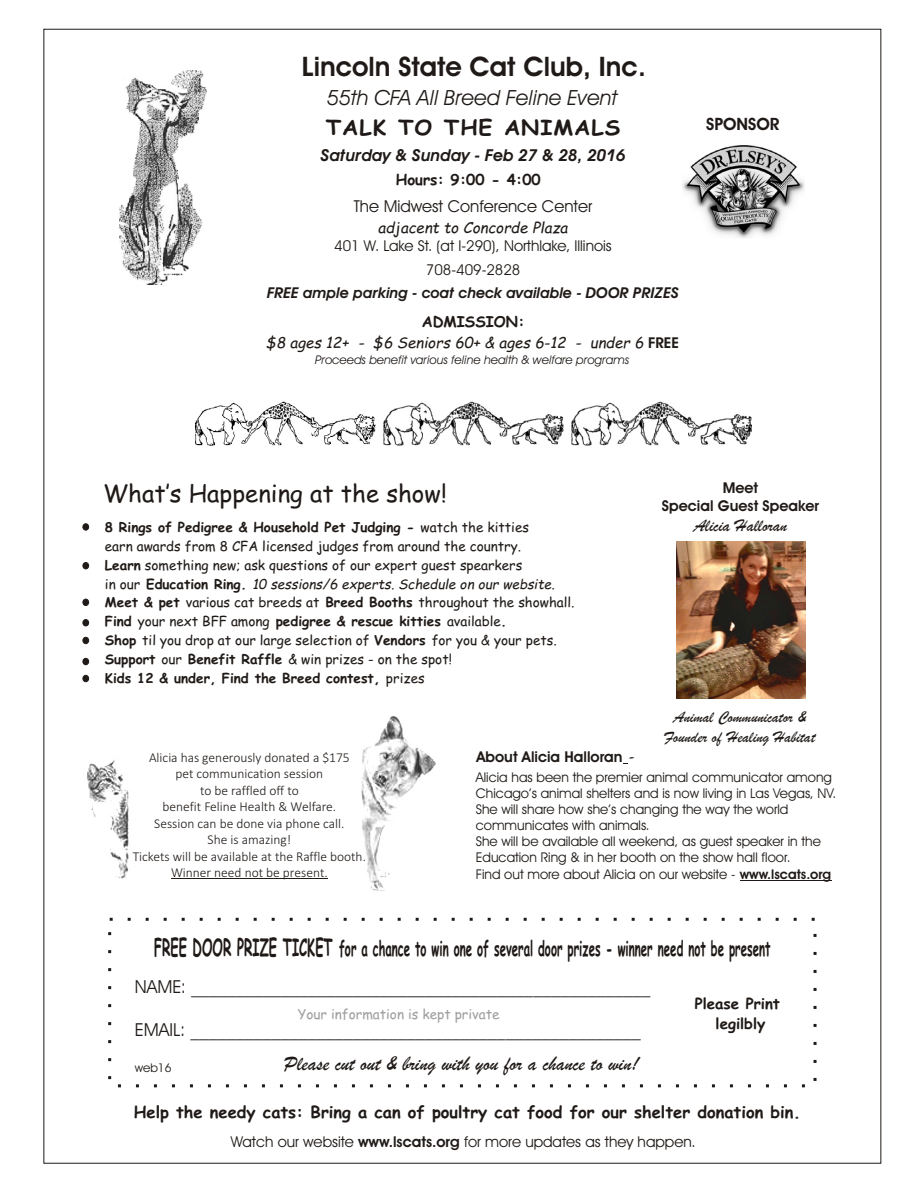
<style>
.page{position:relative;width:918px;height:1188px;background:#fff}
.page>*{position:absolute;margin:0;border:0;box-sizing:border-box;transform-origin:0 0}
.t1{font:700 27px "Avant Garde Bk BT";color:#1f1a17}
.t2{font:24px "Comic Sans MS";color:#1f1a17}
.t3{font:700 21px "Comic Sans MS";color:#1f1a17;scale:.55 1}
.t4{font:italic 21px "Brush Script";color:#1f1a17}
.t5{font:italic 21px "Avant Garde Bk BT";color:#1f1a17}
.t6{font:700 21px "Comic Sans MS";letter-spacing:.045em;color:#1f1a17;scale:1.06 1}
.t7{font:18px "Avant Garde Bk BT";color:#1f1a17}
.t8{font:italic 18px "Brush Script";color:#1f1a17}
.t9{font:700 17.1px "Avant Garde Bk BT";color:#1f1a17}
.t10{font:700 16.5px "Comic Sans MS";color:#1f1a17}
.t11{font:italic 16.5px/20.2px "Brush Script";color:#1f1a17;text-align:center}
.t12{font:italic 700 16.5px "Avant Garde Bk BT";color:#1f1a17}
.t13{font:16.5px "Avant Garde Bk BT";color:#1f1a17}
.t14{font:15px/23.1px "Avant Garde Bk BT";color:#1f1a17;text-align:center}
.t15{font:italic 15px/20.9px "Comic Sans MS";color:#1f1a17;text-align:center}
.t16{font:italic 700 15px "Avant Garde Bk BT";color:#1f1a17}
.t17{font:700 15px/17.9px "Avant Garde Bk BT";color:#1f1a17;text-align:center}
.t18{font:700 15px/20.9px "Comic Sans MS";color:#1f1a17;text-align:center}
.t19{font:13.5px/18.8px "Comic Sans MS";color:#1f1a17}
.t20{font:13.5px/16.2px "Avant Garde Bk BT";color:#1f1a17}
.t21{font:300 13.5px/16.5px "Calibri";color:#1f1a17;text-align:center}
.t22{font:13.5px "Comic Sans MS";color:#a19e9e}
.t23{font:italic 12px "Avant Garde Bk BT";color:#1f1a17}
.t24{font:12px "Avant Garde Bk BT";color:#1f1a17}
.s1{font-weight:700;font-style:normal}
.s2{font-family:"Avant Garde Bk BT";font-weight:700;font-style:normal}
.s3{font-weight:700}
.s4{font-style:italic}
.s5{font-family:"Brush Script";font-weight:400;font-style:italic;font-size:16.5px}
.s6{font-size:24px}
</style>
<div class="page">
<img style="left:196px;top:401px;width:180px;height:45px">
<img style="left:384px;top:401px;width:180px;height:45px">
<img style="left:571px;top:401px;width:180px;height:45px">
<img style="left:120px;top:71px;width:87px;height:214px">
<img style="left:682px;top:145px;width:123px;height:93px">
<svg style="left:83px;top:524px;width:6px;height:6px"></svg>
<div style="left:83px;top:562px;width:6px;height:7px;background:#1f1a17;border:1px solid #1f1a17;border-radius:50%"></div>
<div style="left:83px;top:599px;width:6px;height:7px;background:#1f1a17;border:1px solid #1f1a17;border-radius:50%"></div>
<div style="left:83px;top:619px;width:6px;height:7px;background:#1f1a17;border:1px solid #1f1a17;border-radius:50%"></div>
<div style="left:83px;top:637px;width:6px;height:7px;background:#1f1a17;border:1px solid #1f1a17;border-radius:50%"></div>
<div style="left:83px;top:658px;width:6px;height:7px;background:#1f1a17;border:1px solid #1f1a17;border-radius:50%"></div>
<div style="left:83px;top:675px;width:6px;height:7px;background:#1f1a17;border:1px solid #1f1a17;border-radius:50%"></div>
<hr style="left:740px;top:880px;width:91px;height:1px;background:#1f1a17">
<img style="left:86px;top:716px;width:350px;height:175px">
<img style="left:676px;top:541px;width:130px;height:158px">
<hr style="left:171px;top:878px;width:157px;height:1px;background:#1f1a17">
<h1 class="t1" style="left:302px;top:55px;width:345px">Lincoln State Cat Club, Inc.</h1>
<h3 class="t5" style="left:327px;top:89px;width:292px">55th CFA All Breed Feline Event</h3>
<h3 class="t6" style="left:326px;top:118px;width:279px">TALK TO THE ANIMALS</h3>
<p class="t12" style="left:321px;top:148px;width:307px">Saturday &amp; Sunday - Feb 27 &amp; 28, 2016</p>
<p class="t18" style="left:396px;top:171px;width:146px">Hours: 9:00 - 4:00</p>
<p class="t13" style="left:354px;top:200px;width:240px">The Midwest Conference Center</p>
<p class="t15" style="left:378px;top:218px;width:191px">adjacent to Concorde Plaza</p>
<p class="t14" style="left:334px;top:236px;width:279px">401 W. Lake St. (at I-290), Northlake, Illinois<br>708-409-2828</p>
<p class="t16" style="left:267px;top:287px;width:413px">FREE ample parking - coat check available - DOOR PRIZES</p>
<p class="t15" style="left:266px;top:313px;width:414px"><span class="s1">ADMISSION:<br></span>$8 ages 12+ - $6 Seniors 60+ &amp; ages 6-12 - under 6 <span class="s2">FREE</span></p>
<p class="t23" style="left:315px;top:355px;width:315px">Proceeds benefit various feline health &amp; welfare programs</p>
<p class="t9" style="left:706px;top:117px;width:75px">SPONSOR</p>
<h2 class="t2" style="left:103px;top:483px;width:345px">What’s Happening at the show!</h2>
<p class="t19" style="left:105px;top:519px;width:471px"><span class="s3">8 Rings of Pedigree &amp; Household Pet Judging -</span> watch the kitties<br>earn awards from 8 CFA licensed judges from around the country.<br><span class="s3">Learn</span> something new; ask questions of our expert guest spearkers<br>in our <span class="s3">Education Ring.</span> <span class="s4">10 sessions/6 experts. Schedule on our website.<br></span><span class="s3">Meet &amp; pet</span> various cat breeds at <span class="s3">Breed Booths</span> throughout the showhall.<br><span class="s3">Find</span> your next BFF among <span class="s3">pedigree &amp; rescue kitties</span> available<span class="s3">.<br>Shop</span> til you drop at our large selection of <span class="s3">Vendors</span> for you &amp; your pets.<br><span class="s3">Support</span> our <span class="s3">Benefit Raffle</span> &amp; win prizes - on the spot!<br><span class="s3">Kids 12 &amp; under, Find the Breed contest,</span> prizes</p>
<p class="t17" style="left:662px;top:480px;width:159px">Meet<br>Special Guest Speaker</p>
<h3 class="t8" style="left:694px;top:520px;width:95px">Alicia Halloran</h3>
<p class="t11" style="left:664px;top:709px;width:152px">Animal Communicator &amp;<br>Founder of Healing Habitat</p>
<p class="t21" style="left:133px;top:750px;width:235px">Alicia has generously donated a $175<br>pet communication session<br>to be raffled off to<br>benefit Feline Health &amp; Welfare.<br>Session can be done via phone call.<br>She is amazing!<br>Tickets will be available at the Raffle booth.<br>Winner need not be present.</p>
<p class="t17" style="left:477px;top:749px;width:161px">About Alicia Halloran <span class="s5">-</span></p>
<p class="t20" style="left:476px;top:770px;width:362px">Alicia has been the premier animal communicator among Chicago’s animal shelters and is now living in Las Vegas, NV.<br>She will share how she’s changing the way the world communicates with animals.<br>She will be available all weekend, as guest speaker in the Education Ring &amp; in her booth on the show hall floor.<br>Find out more about Alicia on our website - <span class="s3">www.lscats.org</span></p>
<h3 class="t3" style="left:154px;top:939px;width:1123px"><span class="s6">FREE DOOR PRIZE TICKET</span> for a chance to win one of several door prizes - winner need not be present</h3>
<h3 class="t7" style="left:135px;top:979px;width:517px">NAME: ___________________________________________________</h3>
<h3 class="t7" style="left:135px;top:1022px;width:508px">EMAIL: __________________________________________________</h3>
<p class="t18" style="left:695px;top:994px;width:87px">Please Print legilbly</p>
<p class="t22" style="left:298px;top:1008px;width:203px">Your information is kept private</p>
<p class="t24" style="left:135px;top:1063px;width:38px">web16</p>
<h3 class="t4" style="left:284px;top:1057px;width:356px">Please cut out &amp; bring with you for a chance to win!</h3>
<p class="t10" style="left:134px;top:1105px;width:668px">Help the needy cats: Bring a can of poultry cat food for our shelter donation bin.</p>
<p class="t14" style="left:231px;top:1131px;width:466px">Watch our website <span class="s3">www.lscats.org</span> for more updates as they happen.</p>
</div>
